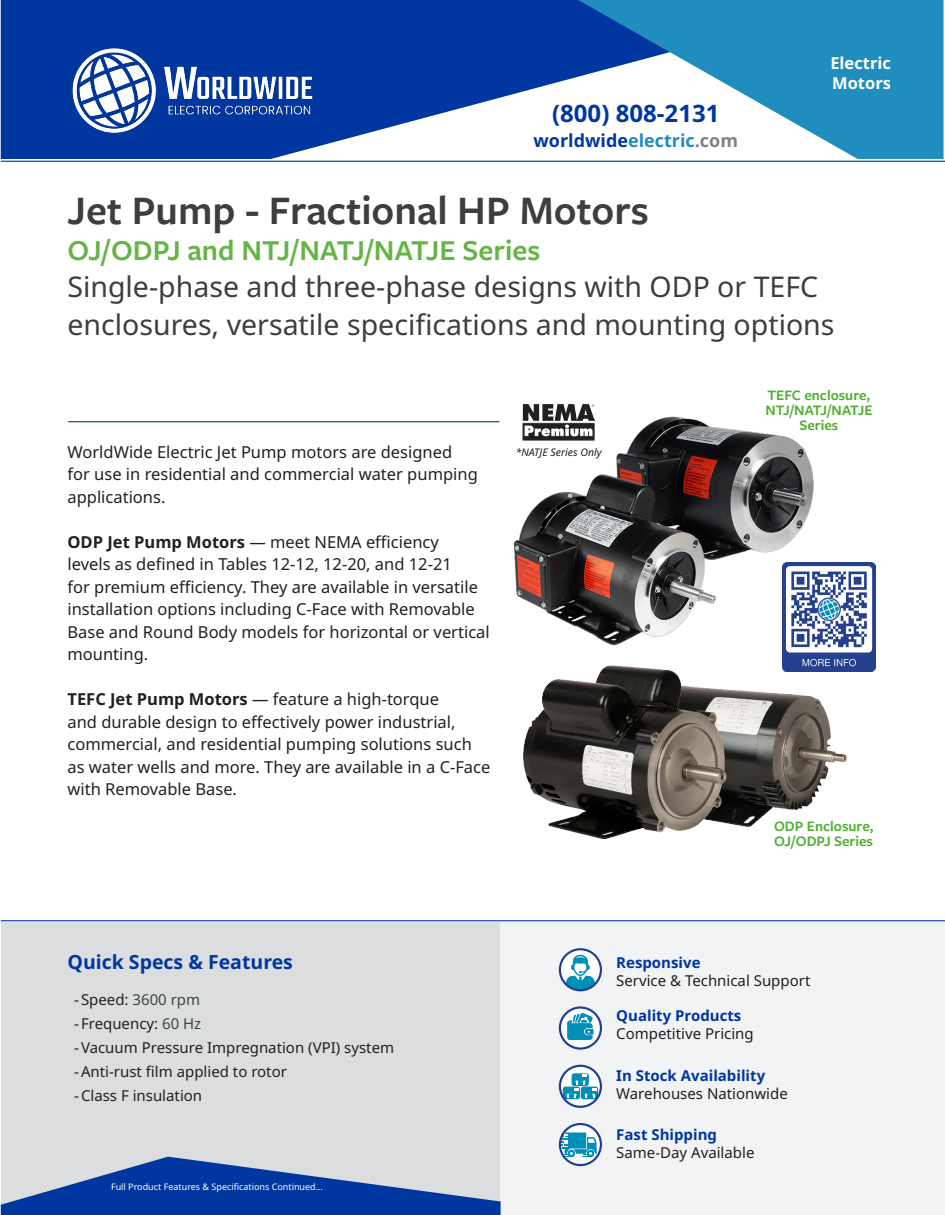
<style>
.page{position:relative;width:945px;height:1215px;background:#fff}
.page>*{position:absolute;margin:0;border:0;box-sizing:border-box;transform-origin:0 0}
.Header_-_Main_-_Product{font:600 42px "Freight Sans Pro";color:#3e3e3f}
.Header-Product_Code{font:600 30px "Freight Sans Pro";color:#65b546}
.Header_-_Sub_-_Product{font:28.5px/37.5px "Noto Sans";color:#3e3e3f}
.t1{font:700 24px "Noto Sans";color:#0036a0}
.Spec-Headers{font:700 19.5px "Noto Sans";color:#0036a0}
.t2{font:700 18px "Noto Sans";color:#0036a0}
.Description_Body{font:16.5px/22.5px "Noto Sans";color:#231f20}
.t3{font:700 16.5px/19.8px "Noto Sans";color:#fff}
.t4{font:15px "Noto Sans";color:#231f20}
.Header_-_Main_-_Product-2{font:600 15px/15px "Freight Sans Pro";color:#4fad2f}
.t5{font:700 15px "Noto Sans";color:#0036a0}
.Caption_-_No_Decoration{font:italic 10.5px "Noto Sans";color:#231f20}
.t6{font:9px "Noto Sans";color:#fff}
.s1{color:#1f8ebe}
.s2{color:#808285}
.s3{font-weight:700}
.s4{color:#3d4543}
</style>
<div class="page">
<hr style="left:1px;top:161px;width:944px;height:1px;background:#0036a0">
<svg style="left:1px;top:0;width:577px;height:159px;fill:#0036a0"></svg>
<div style="left:500px;top:923px;width:445px;height:292px;background:#f2f3f4"></div>
<hr style="left:68px;top:421px;width:432px;height:1px;background:#0036a0">
<img style="left:68px;top:46px;width:250px;height:89px">
<svg style="left:559px;top:1006px;width:43px;height:44px"></svg>
<svg style="left:559px;top:948px;width:43px;height:43px"></svg>
<svg style="left:559px;top:1123px;width:43px;height:43px"></svg>
<svg style="left:559px;top:1065px;width:43px;height:43px"></svg>
<div style="left:1px;top:923px;width:499px;height:292px;background:#dcdddf"></div>
<svg style="left:1px;top:1157px;width:500px;height:58px"></svg>
<hr style="left:1px;top:920px;width:944px;height:1px;background:#0036a0">
<svg style="left:578px;top:0;width:366px;height:159px;fill:#1f8ebe"></svg>
<img style="left:524px;top:669px;width:322px;height:170px">
<img style="left:513px;top:404px;width:301px;height:265px">
<img style="left:782px;top:562px;width:94px;height:109px">
<img style="left:523px;top:405px;width:72px;height:35px">
<h3 class="t1" style="left:552px;top:96px;width:169px">(800) 808-2131</h3>
<p class="t2" style="left:534px;top:128px;width:206px">worldwide<span class="s1">electric</span><span class="s2">.com</span></p>
<p class="t3" style="left:830px;top:54px;width:62px">Electric<br>Motors</p>
<p class="Header_-_Main_-_Product" style="left:68px;top:182px;width:583px">Jet Pump - Fractional HP Motors</p>
<p class="Header-Product_Code" style="left:68px;top:230px;width:475px">OJ/ODPJ and NTJ/NATJ/NATJE Series</p>
<p class="Header_-_Sub_-_Product" style="left:68px;top:269px;width:769px">Single-phase and three-phase designs with ODP or TEFC enclosures, versatile specifications and mounting options</p>
<p class="Description_Body" style="left:68px;top:441px;width:412px">WorldWide Electric Jet Pump motors are designed for use in residential and commercial water pumping applications.</p>
<p class="Description_Body" style="left:68px;top:531px;width:424px"><span class="s3">ODP Jet Pump Motors</span> — meet NEMA efficiency<br>levels as defined in Tables 12-12, 12-20, and 12-21<br>for premium efficiency. They are available in versatile installation options including C-Face with Removable Base and Round Body models for horizontal or vertical mounting.</p>
<p class="Description_Body" style="left:68px;top:689px;width:424px"><span class="s3">TEFC Jet Pump Motors</span> — feature a high-torque<br>and durable design to effectively power industrial, commercial, and residential pumping solutions such as water wells and more. They are available in a C-Face with Removable Base.</p>
<p class="Caption_-_No_Decoration" style="left:516px;top:444px;width:88px">*NATJE Series Only</p>
<p class="Header_-_Main_-_Product-2" style="left:765px;top:387px;width:109px;text-align:center">TEFC enclosure,<br>NTJ/NATJ/NATJE<br>Series</p>
<p class="Header_-_Main_-_Product-2" style="left:774px;top:818px;width:101px">ODP Enclosure,<br>OJ/ODPJ Series</p>
<p class="Spec-Headers" style="left:68px;top:948px;width:227px">Quick Specs &amp; Features</p>
<p class="t4" style="left:74px;top:989px;width:127px">-Speed: <span class="s4">3600 rpm</span></p>
<p class="t4" style="left:74px;top:1013px;width:129px">-Frequency: <span class="s4">60 Hz</span></p>
<p class="t4" style="left:74px;top:1037px;width:321px">-Vacuum Pressure Impregnation (VPI) system</p>
<p class="t4" style="left:74px;top:1061px;width:214px">-Anti-rust film applied to rotor</p>
<p class="t4" style="left:74px;top:1085px;width:129px">-Class F insulation</p>
<p class="t6" style="left:111px;top:1181px;width:213px">Full Product Features &amp; Specifications Continued...</p>
<p class="t5" style="left:616px;top:952px;width:86px">Responsive</p>
<p class="t4" style="left:616px;top:970px;width:196px">Service &amp; Technical Support</p>
<p class="t5" style="left:616px;top:1005px;width:127px">Quality Products</p>
<p class="t4" style="left:616px;top:1023px;width:139px">Competitive Pricing</p>
<p class="t5" style="left:616px;top:1065px;width:150px">In Stock Availability</p>
<p class="t4" style="left:616px;top:1083px;width:173px">Warehouses Nationwide</p>
<p class="t5" style="left:616px;top:1124px;width:102px">Fast Shipping</p>
<p class="t4" style="left:616px;top:1142px;width:140px">Same-Day Available</p>
</div>
